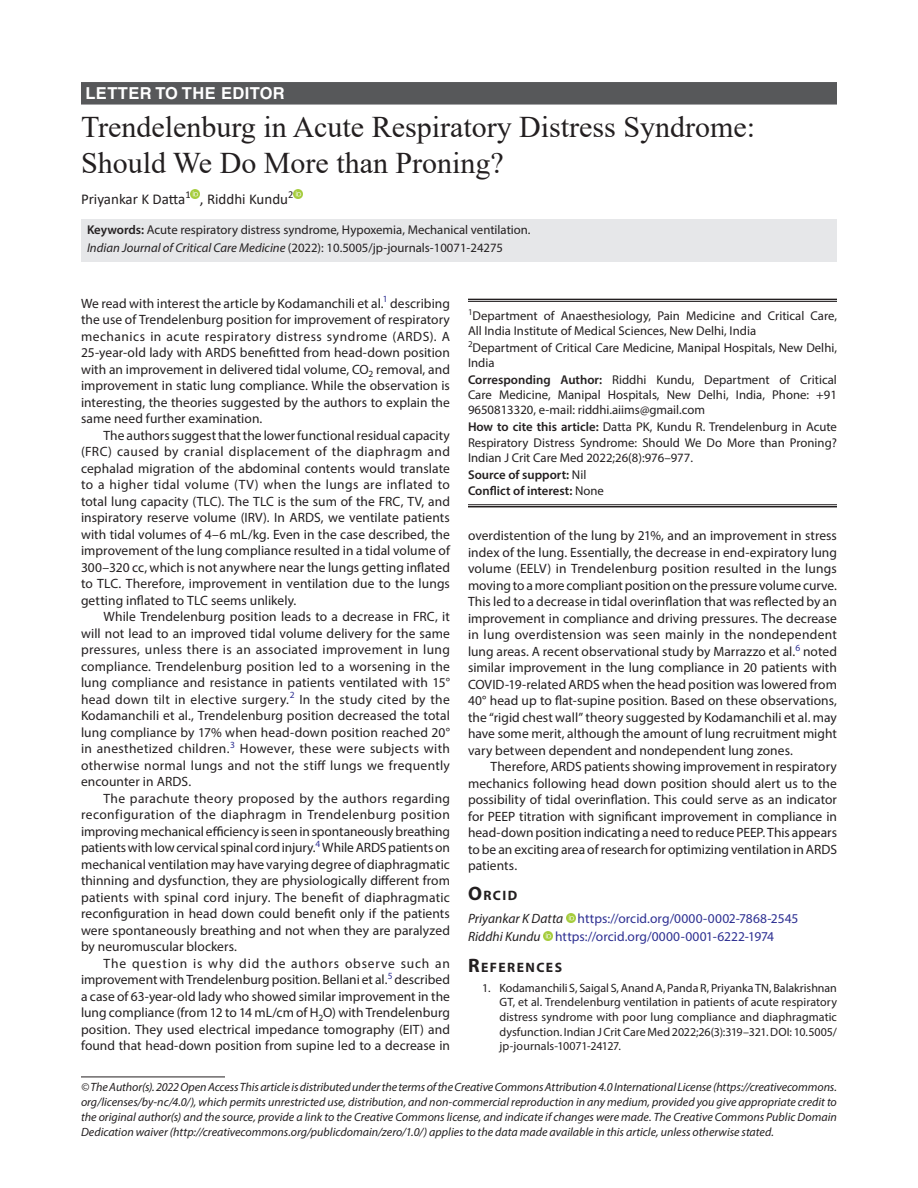
<style>
.page{position:relative;width:918px;height:1188px;background:#fff}
.page>*{position:absolute;margin:0;border:0;box-sizing:border-box;transform-origin:0 0}
.t1{font:30px/36px "Times New Roman";color:#231f20}
.ArticleType{font:700 16.5px "Helvetica LT Std";letter-spacing:.025em;color:#fff}
.AuthorName{font:15px "Calibri";color:#231f20}
.Head-1{font:700 13.65px "Myriad Pro";letter-spacing:.105em;color:#231f20}
.Para-Indent{font:13.5px/16.5px "Myriad Pro";letter-spacing:.005em;color:#231f20;text-align:justify}
.Para-NoIndent{font:13.5px/16.5px "Myriad Pro";letter-spacing:.005em;color:#231f20;text-align:justify}
.Para-NoIndent-2{font:13.5px "Myriad Pro";color:#2e3092}
.How_to_Cite{font:12.75px/15.3px "Myriad Pro";color:#231f20;text-align:justify}
.Corresponding_Author{font:12.75px/15.3px "Myriad Pro";color:#231f20;text-align:justify}
.Affiliation-first{font:12.75px/15.3px "Myriad Pro";color:#231f20}
.Keywords{font:12.75px "Myriad Pro";color:#231f20}
.JT_DOI{font:12.75px "Myriad Pro";color:#231f20}
.Affiliation{font:12.75px/15.3px "Myriad Pro";color:#231f20}
.COI{font:600 12.75px "Myriad Pro";color:#231f20}
.How_to_Cite-2{font:600 12.75px "Myriad Pro";color:#231f20}
.FootNote{font:italic 12px/15px "Myriad Pro";color:#231f20;text-align:justify}
.References{font:12px/14.7px "Myriad Pro";color:#231f20;text-align:justify}
.s1{font-weight:600}
.s2{font-style:italic}
.s3{font-weight:400}
.s4{font-size:19.5px}
.s5{font-style:italic;color:#231f20}
</style>
<div class="page">
<div style="left:81px;top:82px;width:756px;height:23px;background:#57585a"></div>
<div style="left:81px;top:219px;width:756px;height:24px;background:#e6e7e9"></div>
<div style="left:81px;top:237px;width:756px;height:24px;background:#e6e7e9"></div>
<svg style="left:191px;top:189px;width:9px;height:9px"></svg>
<svg style="left:293px;top:189px;width:10px;height:9px"></svg>
<svg style="left:566px;top:914px;width:9px;height:9px"></svg>
<svg style="left:544px;top:932px;width:9px;height:9px"></svg>
<hr style="left:81px;top:1077px;width:144px;height:1px;background:#231f20">
<hr style="left:468px;top:299px;width:369px;height:1px;background:#231f20">
<hr style="left:468px;top:301px;width:369px;height:1px;background:#231f20">
<hr style="left:468px;top:504px;width:369px;height:1px;background:#231f20">
<hr style="left:468px;top:506px;width:369px;height:1px;background:#231f20">
<p class="ArticleType" style="left:86px;top:83px;width:201px">LETTER TO THE EDITOR</p>
<p class="t1" style="left:81px;top:108px;width:676px">Trendelenburg in Acute Respiratory Distress Syndrome:<br>Should We Do More than Proning?</p>
<p class="AuthorName" style="left:81px;top:189px;width:214px">Priyankar K Datta<sup>1</sup> , Riddhi Kundu<sup>2</sup></p>
<p class="Keywords" style="left:87px;top:222px;width:445px"><span class="s1">Keywords:</span> Acute respiratory distress syndrome, Hypoxemia, Mechanical ventilation.</p>
<p class="JT_DOI" style="left:87px;top:240px;width:418px"><span class="s2">Indian Journal of Critical Care Medicine</span> (2022): 10.5005/jp-journals-10071-24275</p>
<p class="Para-NoIndent" style="left:81px;top:295px;width:371px">We read with interest the article by Kodamanchili et al.<sup>1</sup> describing the use of Trendelenburg position for improvement of respiratory mechanics in acute respiratory distress syndrome (ARDS). A 25-year-old lady with ARDS benefitted from head-down position with an improvement in delivered tidal volume, CO<sub>2</sub> removal, and improvement in static lung compliance. While the observation is interesting, the theories suggested by the authors to explain the same need further examination.</p>
<p class="Para-Indent" style="left:81px;top:427px;width:371px;text-indent:22px">The authors suggest that the lower functional residual capacity (FRC) caused by cranial displacement of the diaphragm and cephalad migration of the abdominal contents would translate to a higher tidal volume (TV) when the lungs are inflated to total lung capacity (TLC). The TLC is the sum of the FRC, TV, and inspiratory reserve volume (IRV). In ARDS, we ventilate patients with tidal volumes of 4–6 mL/kg. Even in the case described, the improvement of the lung compliance resulted in a tidal volume of 300–320 cc, which is not anywhere near the lungs getting inflated to TLC. Therefore, improvement in ventilation due to the lungs getting inflated to TLC seems unlikely.</p>
<p class="Para-Indent" style="left:81px;top:608px;width:371px;text-indent:22px">While Trendelenburg position leads to a decrease in FRC, it will not lead to an improved tidal volume delivery for the same pressures, unless there is an associated improvement in lung compliance. Trendelenburg position led to a worsening in the lung compliance and resistance in patients ventilated with 15° head down tilt in elective surgery.<sup>2</sup> In the study cited by the Kodamanchili et al., Trendelenburg position decreased the total lung compliance by 17% when head-down position reached 20° in anesthetized children.<sup>3</sup> However, these were subjects with otherwise normal lungs and not the stiff lungs we frequently encounter in ARDS.</p>
<p class="Para-Indent" style="left:81px;top:790px;width:371px;text-indent:22px">The parachute theory proposed by the authors regarding reconfiguration of the diaphragm in Trendelenburg position improving mechanical efficiency is seen in spontaneously breathing patients with low cervical spinal cord injury.<sup>4</sup> While ARDS patients on mechanical ventilation may have varying degree of diaphragmatic thinning and dysfunction, they are physiologically different from patients with spinal cord injury. The benefit of diaphragmatic reconfiguration in head down could benefit only if the patients were spontaneously breathing and not when they are paralyzed by neuromuscular blockers.</p>
<p class="Para-Indent" style="left:81px;top:955px;width:371px;text-indent:22px">The question is why did the authors observe such an improvement with Trendelenburg position. Bellani et al.<sup>5</sup> described a case of 63-year-old lady who showed similar improvement in the lung compliance (from 12 to 14 mL/cm of H<sub>2</sub>O) with Trendelenburg position. They used electrical impedance tomography (EIT) and found that head-down position from supine led to a decrease in</p>
<p class="Affiliation-first" style="left:468px;top:308px;width:370px"><sup>1</sup>Department of Anaesthesiology, Pain Medicine and Critical Care,<br>All India Institute of Medical Sciences, New Delhi, India</p>
<p class="Affiliation" style="left:468px;top:340px;width:371px"><sup>2</sup>Department of Critical Care Medicine, Manipal Hospitals, New Delhi,<br>India</p>
<p class="Corresponding_Author" style="left:468px;top:372px;width:371px"><span class="s1">Corresponding Author:</span> Riddhi Kundu, Department of Critical Care Medicine, Manipal Hospitals, New Delhi, India, Phone: +91<br>9650813320, e-mail: riddhi.aiims@gmail.com</p>
<p class="How_to_Cite" style="left:468px;top:419px;width:371px"><span class="s1">How to cite this article:</span> Datta PK, Kundu R. Trendelenburg in Acute Respiratory Distress Syndrome: Should We Do More than Proning?<br>Indian J Crit Care Med 2022;26(8):976–977.</p>
<p class="How_to_Cite-2" style="left:468px;top:466px;width:120px">Source of support: <span class="s3">Nil</span></p>
<p class="COI" style="left:468px;top:483px;width:137px">Conflict of interest: <span class="s3">None</span></p>
<p class="Para-Indent" style="left:468px;top:527px;width:371px">overdistention of the lung by 21%, and an improvement in stress index of the lung. Essentially, the decrease in end-expiratory lung volume (EELV) in Trendelenburg position resulted in the lungs moving to a more compliant position on the pressure volume curve.<br>This led to a decrease in tidal overinflation that was reflected by an improvement in compliance and driving pressures. The decrease in lung overdistension was seen mainly in the nondependent lung areas. A recent observational study by Marrazzo et al.<sup>6</sup> noted similar improvement in the lung compliance in 20 patients with COVID-19-related ARDS when the head position was lowered from 40° head up to flat-supine position. Based on these observations, the “rigid chest wall” theory suggested by Kodamanchili et al. may have some merit, although the amount of lung recruitment might vary between dependent and nondependent lung zones.</p>
<p class="Para-Indent" style="left:468px;top:758px;width:371px;text-indent:22px">Therefore, ARDS patients showing improvement in respiratory mechanics following head down position should alert us to the possibility of tidal overinflation. This could serve as an indicator for PEEP titration with significant improvement in compliance in head-down position indicating a need to reduce PEEP. This appears to be an exciting area of research for optimizing ventilation in ARDS patients.</p>
<p class="Head-1" style="left:468px;top:887px;width:51px"><span class="s4">O</span>RCID</p>
<p class="Para-NoIndent-2" style="left:468px;top:910px;width:332px"><span class="s5">Priyankar K Datta</span> https://orcid.org/0000-0002-7868-2545</p>
<p class="Para-NoIndent-2" style="left:468px;top:928px;width:308px"><span class="s5">Riddhi Kundu</span> https://orcid.org/0000-0001-6222-1974</p>
<p class="Head-1" style="left:468px;top:959px;width:96px"><span class="s4">R</span>EFERENCES</p>
<p class="References" style="left:500px;top:980px;width:339px;text-indent:-17px">1. Kodamanchili S, Saigal S, Anand A, Panda R, Priyanka TN, Balakrishnan GT, et al. Trendelenburg ventilation in patients of acute respiratory distress syndrome with poor lung compliance and diaphragmatic dysfunction. Indian J Crit Care Med 2022;26(3):319–321. DOI: 10.5005/ jp-journals-10071-24127.</p>
<p class="FootNote" style="left:81px;top:1079px;width:758px">© The Author(s). 2022 Open Access This article is distributed under the terms of the Creative Commons Attribution 4.0 International License (https://creativecommons. org/licenses/by-nc/4.0/), which permits unrestricted use, distribution, and non-commercial reproduction in any medium, provided you give appropriate credit to the original author(s) and the source, provide a link to the Creative Commons license, and indicate if changes were made. The Creative Commons Public Domain Dedication waiver (http://creativecommons.org/publicdomain/zero/1.0/) applies to the data made available in this article, unless otherwise stated.</p>
</div>
